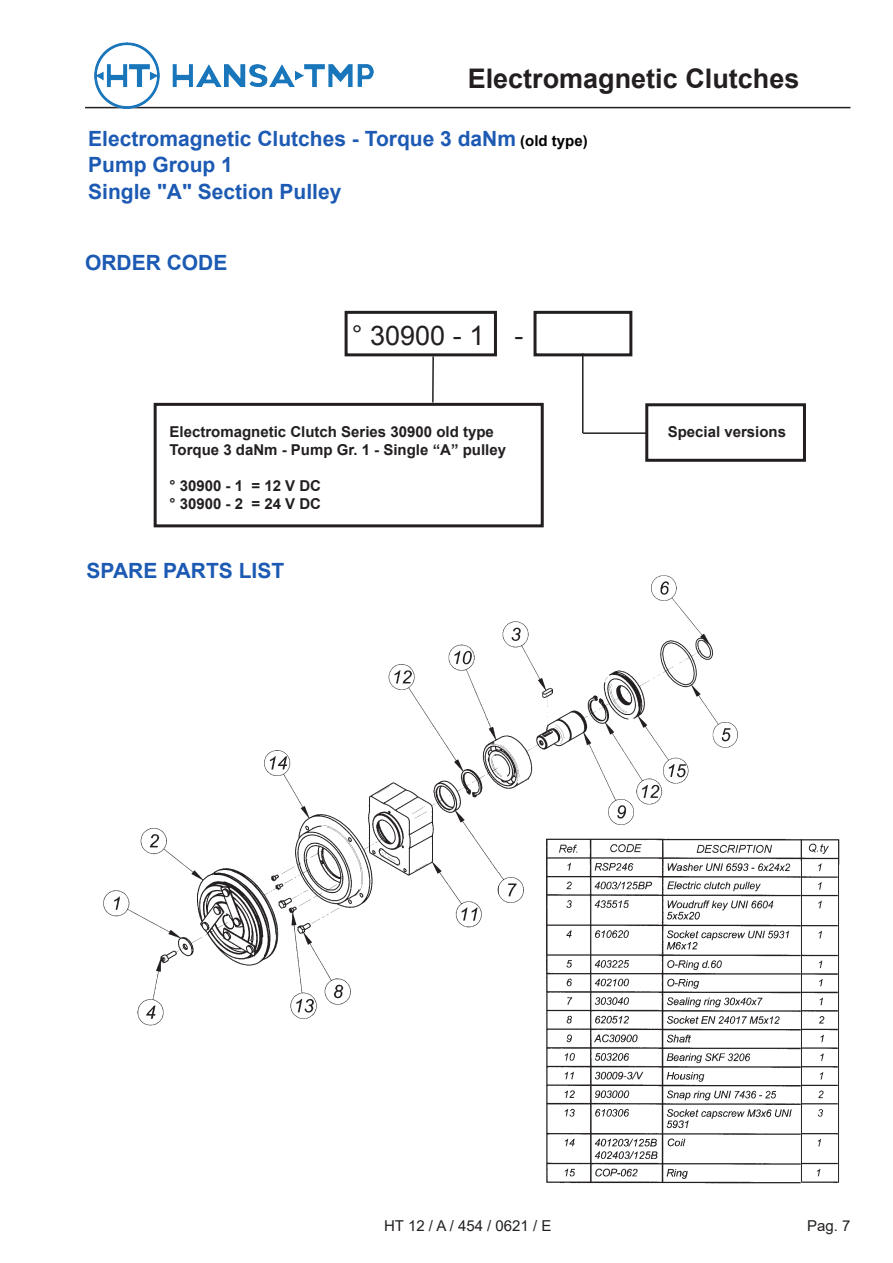
<style>
.page{position:relative;width:893px;height:1263px;background:#fff}
.page>*{position:absolute;margin:0;border:0;box-sizing:border-box;transform-origin:0 0}
.t1{font:700 27px "Arial";color:#231f20}
.t2{font:27px "Arial";color:#231f20}
.t3{font:700 21px "Arial";color:#1c5ab3}
.t4{font:700 15px/18px "Arial";color:#231f20}
.t5{font:15px "Arial";color:#231f20}
.s1{font-size:15px;color:#000}
</style>
<div class="page">
<hr style="left:85px;top:107px;width:765px;height:1px;background:#231f20">
<img style="left:94px;top:43px;width:279px;height:65px">
<img style="left:103px;top:575px;width:737px;height:609px">
<div style="left:154px;top:403px;width:390px;height:124px;border:3px solid #231f20"></div>
<hr style="left:582px;top:353px;width:1px;height:80px;background:#231f20">
<div style="left:345px;top:311px;width:152px;height:45px;border:3px solid #231f20"></div>
<div style="left:533px;top:311px;width:99px;height:45px;border:3px solid #231f20"></div>
<div style="left:645px;top:403px;width:161px;height:59px;border:3px solid #231f20"></div>
<hr style="left:432px;top:356px;width:2px;height:46px;background:#231f20">
<hr style="left:583px;top:432px;width:64px;height:2px;background:#231f20">
<h1 class="t1" style="left:468px;top:60px;width:333px">Electromagnetic Clutches</h1>
<p class="t3" style="left:88px;top:124px;width:501px">Electromagnetic Clutches - Torque 3 daNm <span class="s1">(old type)</span></p>
<p class="t3" style="left:88px;top:150px;width:146px">Pump Group 1</p>
<p class="t3" style="left:88px;top:177px;width:255px">Single "A" Section Pulley</p>
<p class="t3" style="left:85px;top:248px;width:144px">ORDER CODE</p>
<p class="t2" style="left:352px;top:318px;width:173px">° 30900 - 1 -</p>
<p class="t4" style="left:170px;top:423px;width:338px">Electromagnetic Clutch Series 30900 old type<br>Torque 3 daNm - Pump Gr. 1 - Single “A” pulley</p>
<p class="t4" style="left:170px;top:477px;width:153px">° 30900 - 1 = 12 V DC ° 30900 - 2 = 24 V DC</p>
<p class="t3" style="left:87px;top:556px;width:199px">SPARE PARTS LIST</p>
<p class="t4" style="left:668px;top:423px;width:120px">Special versions</p>
<p class="t5" style="left:384px;top:1216px;width:169px">HT 12 / A / 454 / 0621 / E</p>
<p class="t5" style="left:807px;top:1216px;width:45px">Pag. 7</p>
</div>
